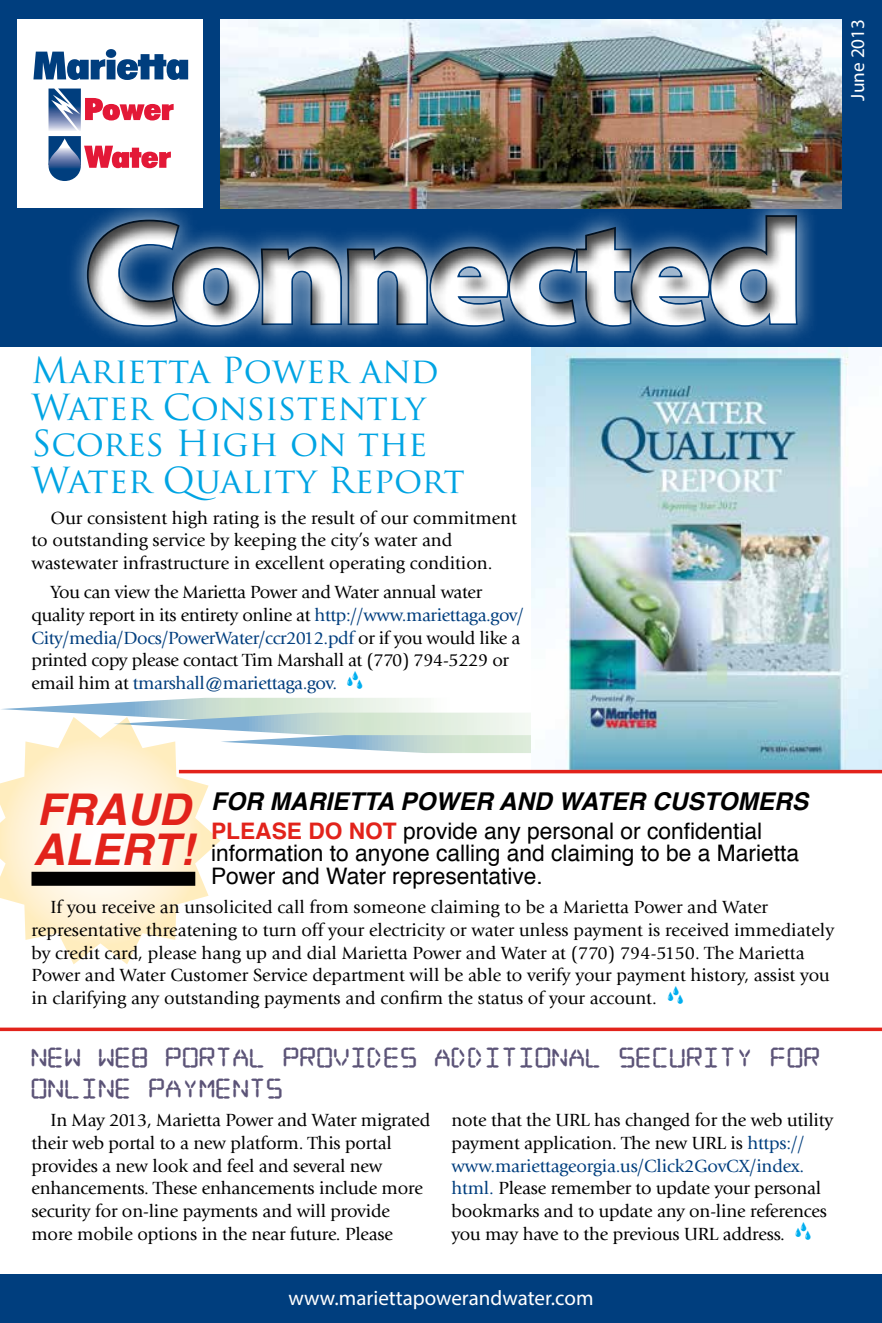
<style>
.page{position:relative;width:882px;height:1323px;background:#fff}
.page>*{position:absolute;margin:0;border:0;box-sizing:border-box;transform-origin:0 0}
.t1{font:900 semi-expanded 148.75px "Myriad Pro";letter-spacing:-.05em;color:#fff}
.t2{font:italic 700 43.75px/40.2px "Helvetica";color:#e2231b}
.t3{font:35px/36.8px "Trajan Pro";color:#00a4e3}
.t4{font:italic 700 24.5px "Helvetica";color:#000}
.t5{font:22.75px/22.8px "Helvetica";color:#000}
.t6{font:21px/31.5px "Digitaldream Fat";color:#5b5377}
.t7{font:21px "Myriad Pro";color:#fff}
.t8{font:19.25px "Myriad Pro";color:#fff}
.t9{font:18.38px/22.8px "Giovanni";letter-spacing:-.01em;color:#000}
.s1{color:#003e7e}
.s2{font-weight:700;color:#e2231b}
</style>
<div class="page">
<svg style="left:1px;top:698px;width:530px;height:55px"></svg>
<svg style="left:0;top:717px;width:220px;height:247px"></svg>
<img style="left:531px;top:369px;width:351px;height:401px">
<hr style="left:179px;top:770px;width:703px;height:3px;background:#e2231b">
<hr style="left:0;top:1028px;width:882px;height:3px;background:#e2231b">
<div style="left:32px;top:872px;width:163px;height:14px;background:#000"></div>
<div style="left:0;top:0;width:882px;height:346px;background:#003e7e"></div>
<div style="left:18px;top:19px;width:185px;height:189px;background:#fff"></div>
<svg style="left:33px;top:49px;width:155px;height:31px"></svg>
<svg style="left:49px;top:89px;width:125px;height:42px"></svg>
<div style="left:49px;top:136px;width:32px;height:29px;background:#003e7e"></div>
<svg style="left:49px;top:138px;width:122px;height:42px"></svg>
<div style="left:9px;top:180px;width:873px;height:189px;background:#000;opacity:.75"></div>
<img style="left:220px;top:19px;width:622px;height:189px">
<div style="left:0;top:1274px;width:882px;height:49px;background:#003e7e"></div>
<p class="t8" style="left:846px;top:101px;width:83px;rotate:-90deg">June 2013</p>
<h1 class="t1" style="left:83px;top:188px;width:723px">Connected</h1>
<h3 class="t3" style="left:32px;top:351px;width:435px">Marietta Power and<br>Water Consistently<br>Scores High on the<br>Water Quality Report</h3>
<p class="t9" style="left:31px;top:507px;width:487px;text-indent:19px">Our consistent high rating is the result of our commitment to outstanding service by keeping the city’s water and wastewater infrastructure in excellent operating condition.</p>
<p class="t9" style="left:31px;top:581px;width:494px;text-indent:19px">You can view the Marietta Power and Water annual water quality report in its entirety online at <span class="s1">http://www.mariettaga.gov/ City/media/Docs/PowerWater/ccr2012.pdf</span> or if you would like a printed copy please contact Tim Marshall at (770) 794-5229 or email him at <span class="s1">tmarshall@mariettaga.gov.</span></p>
<h3 class="t4" style="left:211px;top:781px;width:599px">FOR MARIETTA POWER AND WATER CUSTOMERS</h3>
<p class="t5" style="left:211px;top:820px;width:589px"><span class="s2">PLEASE DO NOT</span> provide any personal or confidential information to anyone calling and claiming to be a Marietta<br>Power and Water representative.</p>
<p class="t9" style="left:31px;top:896px;width:804px;text-indent:19px">If you receive an unsolicited call from someone claiming to be a Marietta Power and Water representative threatening to turn off your electricity or water unless payment is received immediately by credit card, please hang up and dial Marietta Power and Water at (770) 794-5150. The Marietta Power and Water Customer Service department will be able to verify your payment history, assist you in clarifying any outstanding payments and confirm the status of your account.</p>
<h2 class="t2" style="left:33px;top:789px;width:162px">FRAUD<br>ALERT!</h2>
<p class="t6" style="left:32px;top:1042px;width:791px">NEW WEB PORTAL PROVIDES ADDITIONAL SECURITY FOR<br>ONLINE PAYMENTS</p>
<p class="t9" style="left:31px;top:1109px;width:400px;text-indent:19px">In May 2013, Marietta Power and Water migrated their web portal to a new platform. This portal provides a new look and feel and several new enhancements. These enhancements include more security for on-line payments and will provide more mobile options in the near future. Please</p>
<p class="t9" style="left:451px;top:1109px;width:383px">note that the URL has changed for the web utility payment application. The new URL is <span class="s1">https:// www.mariettageorgia.us/Click2GovCX/index. html.</span> Please remember to update your personal bookmarks and to update any on-line references you may have to the previous URL address.</p>
<p class="t7" style="left:288px;top:1285px;width:307px">www.mariettapowerandwater.com</p>
</div>
